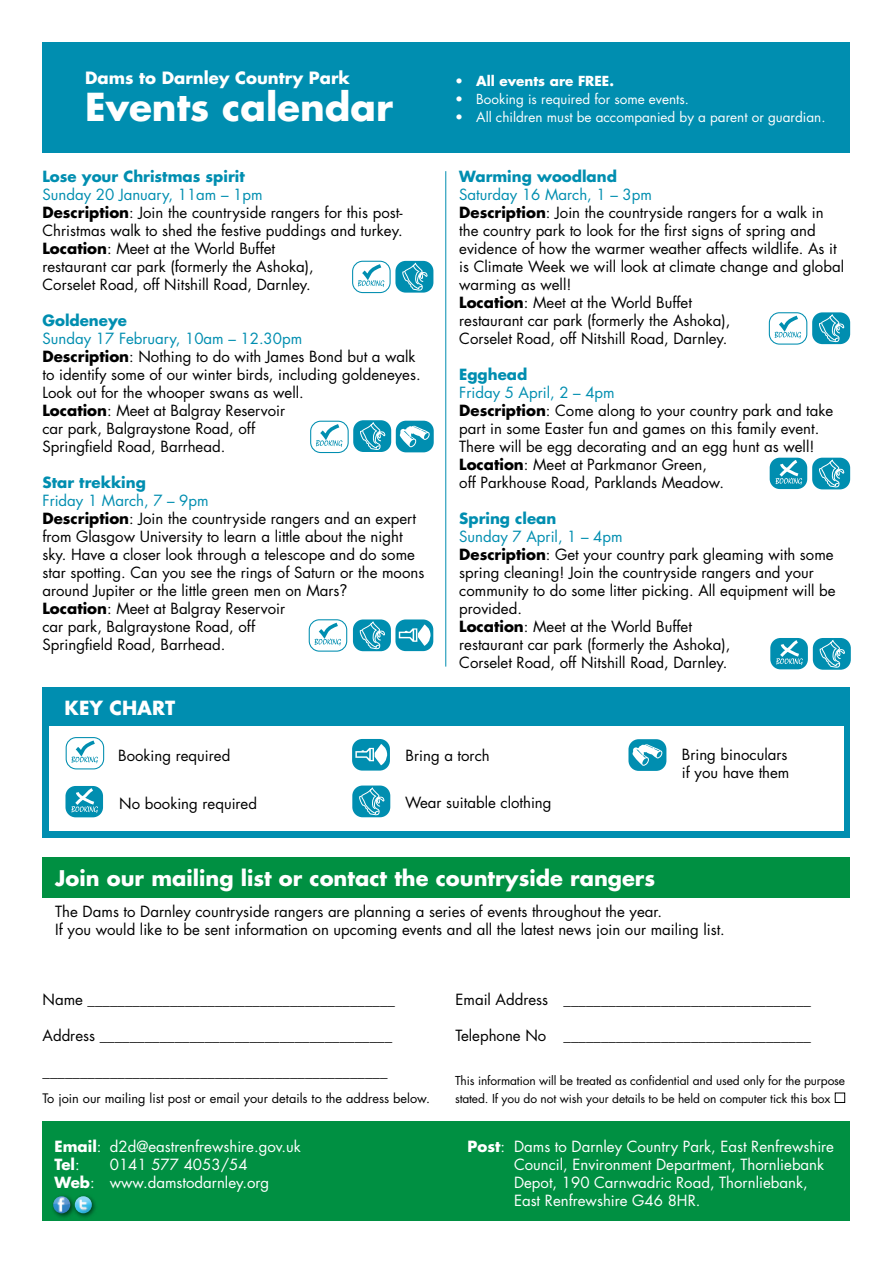
<style>
.page{position:relative;width:893px;height:1263px;background:#fff}
.page>*{position:absolute;margin:0;border:0;box-sizing:border-box;transform-origin:0 0}
.t1{font:700 37.5px "Futura LT";color:#fff}
.t2{font:700 21px "Futura LT";color:#fff}
.t3{font:700 18.9px "Futura LT";color:#fff}
.t4{font:700 16.5px "Futura LT";color:#fff}
.t5{font:15px/18px "Futura LT";color:#000}
.t6{font:15px/18px "Futura LT";color:#fff}
.t7{font:700 15px "Futura LT";color:#008eb0}
.t8{font:13.5px "Futura LT";color:#fff}
.t9{font:700 13.5px "Futura LT";color:#fff}
.t10{font:12.75px "Futura LT";color:#000}
.t11{font:12px/18px "Futura LT";letter-spacing:-.01em;color:#000}
.s1{color:#008eb0}
.s2{font-weight:700}
.s3{font-family:"Geneva"}
.s4{font-weight:400}
</style>
<div class="page">
<div style="left:43px;top:43px;width:807px;height:110px;background:#008eb0"></div>
<div style="left:43px;top:1120px;width:807px;height:100px;background:#009042"></div>
<div style="left:43px;top:857px;width:807px;height:40px;background:#009042"></div>
<div style="left:835px;top:1092px;width:10px;height:11px;border:1px solid #000"></div>
<div style="left:50px;top:1193px;width:26px;height:27px;background:#000;opacity:.6"></div>
<img style="left:53px;top:1196px;width:17px;height:17px;border-radius:9px">
<div style="left:72px;top:1193px;width:26px;height:27px;background:#000;opacity:.6"></div>
<img style="left:75px;top:1196px;width:17px;height:17px;border-radius:9px">
<div style="left:43px;top:687px;width:807px;height:151px;background:#008eb0"></div>
<div style="left:49px;top:727px;width:794px;height:104px;background:#fff"></div>
<hr style="left:445px;top:171px;width:1px;height:496px;background:#008eb0">
<div style="left:396px;top:421px;width:38px;height:31px;background:#008eb0;border-radius:10px"></div>
<svg style="left:400px;top:426px;width:30px;height:21px"></svg>
<div style="left:353px;top:420px;width:38px;height:32px;background:#008eb0;border-radius:10px"></div>
<svg style="left:360px;top:422px;width:25px;height:28px"></svg>
<div style="left:353px;top:619px;width:38px;height:32px;background:#008eb0;border-radius:10px"></div>
<svg style="left:360px;top:621px;width:25px;height:28px"></svg>
<div style="left:813px;top:638px;width:38px;height:32px;background:#008eb0;border-radius:10px"></div>
<svg style="left:820px;top:640px;width:25px;height:27px"></svg>
<div style="left:770px;top:638px;width:38px;height:31px;background:#008eb0;border-radius:10px"></div>
<svg style="left:776px;top:638px;width:27px;height:27px"></svg>
<div style="left:812px;top:458px;width:38px;height:31px;background:#008eb0;border-radius:10px"></div>
<svg style="left:819px;top:459px;width:25px;height:28px"></svg>
<div style="left:770px;top:458px;width:37px;height:31px;background:#008eb0;border-radius:10px"></div>
<svg style="left:775px;top:458px;width:27px;height:27px"></svg>
<div style="left:812px;top:312px;width:38px;height:32px;background:#008eb0;border-radius:10px"></div>
<svg style="left:819px;top:314px;width:25px;height:28px"></svg>
<div style="left:769px;top:312px;width:38px;height:33px;border:1px solid #008eb0;border-radius:10px"></div>
<svg style="left:774px;top:313px;width:28px;height:26px"></svg>
<div style="left:395px;top:261px;width:38px;height:32px;background:#008eb0;border-radius:10px"></div>
<svg style="left:402px;top:262px;width:26px;height:28px"></svg>
<div style="left:352px;top:261px;width:39px;height:32px;border:1px solid #008eb0;border-radius:10px"></div>
<svg style="left:358px;top:261px;width:27px;height:26px"></svg>
<div style="left:310px;top:421px;width:39px;height:32px;border:1px solid #008eb0;border-radius:10px"></div>
<svg style="left:316px;top:421px;width:27px;height:26px"></svg>
<div style="left:309px;top:619px;width:38px;height:33px;border:1px solid #008eb0;border-radius:10px"></div>
<svg style="left:314px;top:620px;width:28px;height:26px"></svg>
<div style="left:395px;top:619px;width:38px;height:32px;background:#008eb0;border-radius:10px"></div>
<svg style="left:399px;top:624px;width:32px;height:22px"></svg>
<div style="left:66px;top:737px;width:38px;height:32px;border:1px solid #008eb0;border-radius:10px"></div>
<svg style="left:71px;top:737px;width:28px;height:26px"></svg>
<div style="left:65px;top:786px;width:38px;height:31px;background:#008eb0;border-radius:10px"></div>
<svg style="left:71px;top:786px;width:27px;height:27px"></svg>
<div style="left:352px;top:739px;width:38px;height:32px;background:#008eb0;border-radius:10px"></div>
<svg style="left:355px;top:744px;width:32px;height:21px"></svg>
<div style="left:352px;top:785px;width:38px;height:32px;background:#008eb0;border-radius:10px"></div>
<svg style="left:359px;top:787px;width:25px;height:28px"></svg>
<div style="left:628px;top:739px;width:38px;height:32px;background:#008eb0;border-radius:10px"></div>
<svg style="left:632px;top:744px;width:31px;height:22px"></svg>
<p class="t4" style="left:85px;top:66px;width:266px">Dams to Darnley Country Park</p>
<h1 class="t1" style="left:85px;top:82px;width:310px">Events calendar</h1>
<p class="t7" style="left:43px;top:166px;width:204px">Lose your Christmas spirit</p>
<p class="t5" style="left:43px;top:186px;width:362px"><span class="s1">Sunday 20 January, 11am – 1pm<br></span><span class="s2">Description</span>: Join the countryside rangers for this post-Christmas walk to shed the festive puddings and turkey.<br><span class="s2">Location</span>: Meet at the World Buffet<br>restaurant car park (formerly the Ashoka),<br>Corselet Road, off Nitshill Road, Darnley.</p>
<p class="t7" style="left:43px;top:310px;width:86px">Goldeneye</p>
<p class="t5" style="left:43px;top:330px;width:380px"><span class="s1">Sunday 17 February, 10am – 12.30pm<br></span><span class="s2">Description</span>: Nothing to do with James Bond but a walk to identify some of our winter birds, including goldeneyes.<br>Look out for the whooper swans as well.<br><span class="s2">Location</span>: Meet at Balgray Reservoir<br>car park, Balgraystone Road, off<br>Springfield Road, Barrhead.</p>
<p class="t7" style="left:43px;top:472px;width:105px">Star trekking</p>
<p class="t5" style="left:43px;top:492px;width:383px"><span class="s1">Friday 1 March, 7 – 9pm<br></span><span class="s2">Description</span>: Join the countryside rangers and an expert from Glasgow University to learn a little about the night sky. Have a closer look through a telescope and do some star spotting. Can you see the rings of Saturn or the moons around Jupiter or the little green men on Mars<span class="s3">?<br></span><span class="s2">Location</span>: Meet at Balgray Reservoir<br>car park, Balgraystone Road, off<br>Springfield Road, Barrhead.</p>
<p class="t9" style="left:455px;top:72px;width:160px"><span class="s4">•</span> All events are FREE.</p>
<p class="t8" style="left:455px;top:90px;width:236px">• Booking is required for some events.</p>
<p class="t8" style="left:455px;top:108px;width:372px">• All children must be accompanied by a parent or guardian.</p>
<p class="t7" style="left:459px;top:166px;width:159px">Warming woodland</p>
<p class="t5" style="left:459px;top:186px;width:386px"><span class="s1">Saturday 16 March, 1 – 3pm<br></span><span class="s2">Description</span>: Join the countryside rangers for a walk in the country park to look for the first signs of spring and evidence of how the warmer weather affects wildlife. As it is Climate Week we will look at climate change and global warming as well!<br><span class="s2">Location</span>: Meet at the World Buffet<br>restaurant car park (formerly the Ashoka),<br>Corselet Road, off Nitshill Road, Darnley.</p>
<p class="t7" style="left:459px;top:364px;width:70px">Egghead</p>
<p class="t5" style="left:459px;top:384px;width:376px"><span class="s1">Friday 5 April, 2 – 4pm<br></span><span class="s2">Description</span>: Come along to your country park and take part in some Easter fun and games on this family event.<br>There will be egg decorating and an egg hunt as well!<br><span class="s2">Location</span>: Meet at Parkmanor Green,<br>off Parkhouse Road, Parklands Meadow.</p>
<p class="t7" style="left:459px;top:508px;width:99px">Spring clean</p>
<p class="t5" style="left:459px;top:528px;width:378px"><span class="s1">Sunday 7 April, 1 – 4pm<br></span><span class="s2">Description</span>: Get your country park gleaming with some spring cleaning! Join the countryside rangers and your community to do some litter picking. All equipment will be provided.<br><span class="s2">Location</span>: Meet at the World Buffet<br>restaurant car park (formerly the Ashoka),<br>Corselet Road, off Nitshill Road, Darnley.</p>
<p class="t3" style="left:65px;top:695px;width:112px">KEY CHART</p>
<p class="t5" style="left:118px;top:747px;width:114px">Booking required</p>
<p class="t5" style="left:119px;top:795px;width:139px">No booking required</p>
<p class="t5" style="left:406px;top:747px;width:86px">Bring a torch</p>
<p class="t5" style="left:405px;top:794px;width:148px">Wear suitable clothing</p>
<p class="t5" style="left:682px;top:745px;width:109px">Bring binoculars if you have them</p>
<h2 class="t2" style="left:55px;top:864px;width:601px">Join our mailing list or contact the countryside rangers</h2>
<p class="t5" style="left:55px;top:903px;width:671px">The Dams to Darnley countryside rangers are planning a series of events throughout the year.<br>If you would like to be sent information on upcoming events and all the latest news join our mailing list.</p>
<p class="t5" style="left:43px;top:991px;width:354px">Name _________________________________________</p>
<p class="t5" style="left:43px;top:1027px;width:351px">Address _______________________________________</p>
<p class="t5" style="left:43px;top:1063px;width:347px">______________________________________________</p>
<p class="t10" style="left:43px;top:1090px;width:389px">To join our mailing list post or email your details to the address below.</p>
<p class="t6" style="left:55px;top:1137px;width:248px"><span class="s2">Email</span>: d2d@eastrenfrewshire.gov.uk<br><span class="s2">Tel</span>:</p>
<p class="t6" style="left:55px;top:1155px;width:216px;text-indent:55px">0141 577 4053/54<br><span class="s2">Web</span>: www.damstodarnley.org</p>
<p class="t5" style="left:455px;top:991px;width:357px">Email Address _________________________________</p>
<p class="t5" style="left:455px;top:1027px;width:357px">Telephone No _________________________________</p>
<p class="t11" style="left:455px;top:1072px;width:392px">This information will be treated as confidential and used only for the purpose stated. If you do not wish your details to be held on computer tick this box</p>
<p class="t6" style="left:514px;top:1137px;width:322px;text-indent:-46px"><span class="s2">Post</span>: Dams to Darnley Country Park, East Renfrewshire Council, Environment Department, Thornliebank Depot, 190 Carnwadric Road, Thornliebank, East Renfrewshire G46 8HR.</p>
</div>
